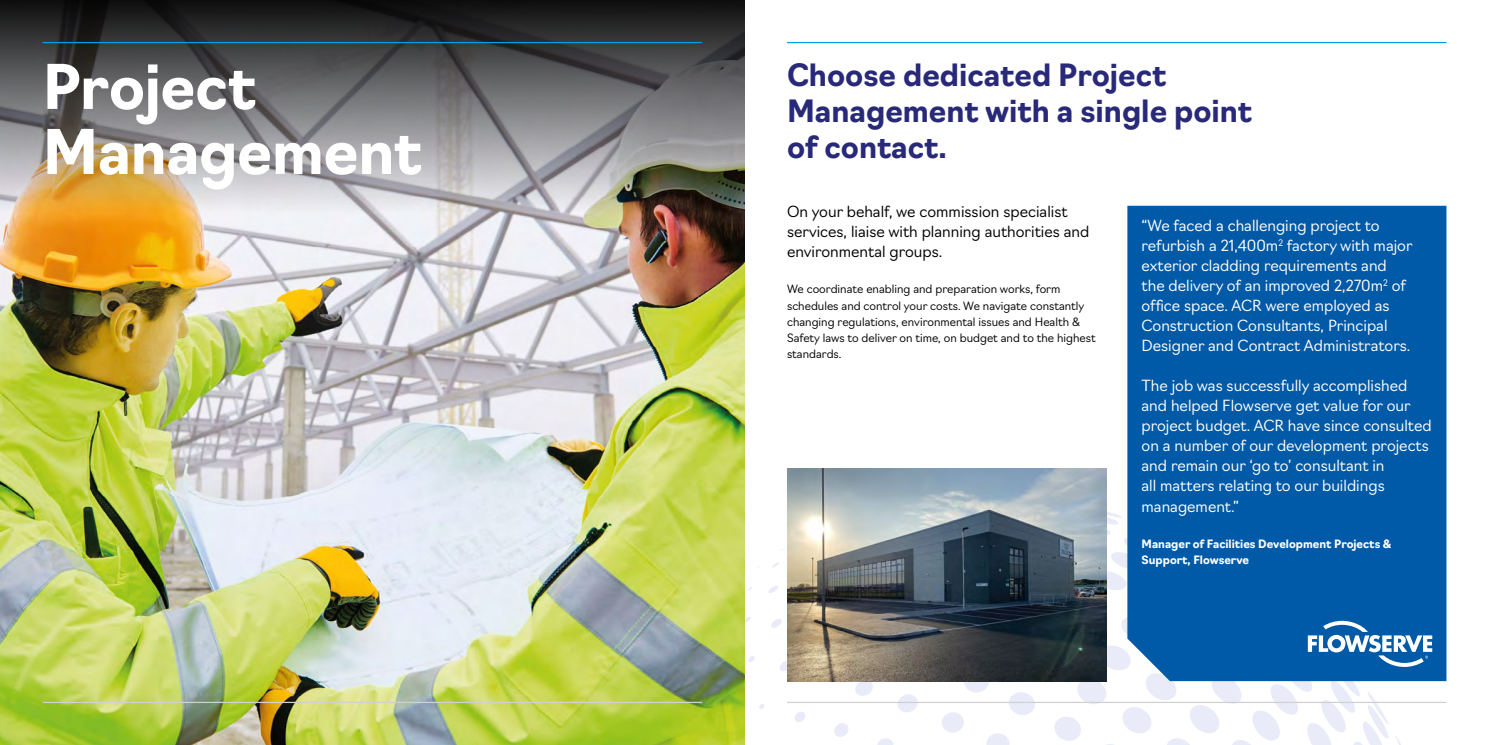
<style>
.page{position:relative;width:1489px;height:745px;background:#fff}
.page>*{position:absolute;margin:0;border:0;box-sizing:border-box;transform-origin:0 0}
.t1{font:700 60px/65px "Navigo";letter-spacing:-.01em;color:#fff}
.t2{font:700 30px/36px "Navigo";color:#292979}
.t3{font:300 15px/20px "Navigo";color:#fff}
.t4{font:300 15px/20px "Navigo";color:#000}
.t5{font:300 11.25px/16.2px "Navigo";color:#000}
.t6{font:700 11.25px/16.2px "Navigo";color:#fff}
</style>
<div class="page">
<svg style="left:744px;top:496px;width:703px;height:248px"></svg>
<img style="left:0;top:213px;width:744px;height:531px">
<svg style="left:0;top:0;width:744px;height:213px;background:#716e6a"></svg>
<div style="left:1127px;top:206px;width:319px;height:474px;background:#005aa7"></div>
<svg style="left:1307px;top:620px;width:124px;height:46px"></svg>
<img style="left:787px;top:468px;width:319px;height:212px">
<hr style="left:787px;top:701px;width:659px;height:1px;background:#d0d0d0">
<hr style="left:43px;top:701px;width:659px;height:1px;background:#d0d0d0">
<hr style="left:787px;top:42px;width:659px;height:1px;background:#009fe3">
<hr style="left:43px;top:42px;width:659px;height:1px;background:#009fe3">
<h1 class="t1" style="left:43px;top:50px;width:381px">Project<br>Management</h1>
<h2 class="t2" style="left:787px;top:55px;width:466px">Choose dedicated Project<br>Management with a single point of contact.</h2>
<p class="t3" style="left:1141px;top:214px;width:272px">“We faced a challenging project to refurbish a 21,400m<sup>2</sup> factory with major exterior cladding requirements and the delivery of an improved 2,270m<sup>2</sup> of office space. ACR were employed as Construction Consultants, Principal Designer and Contract Administrators.</p>
<p class="t3" style="left:1141px;top:374px;width:291px">The job was successfully accomplished and helped Flowserve get value for our project budget. ACR have since consulted on a number of our development projects and remain our ‘go to’ consultant in<br>all matters relating to our buildings management.”</p>
<p class="t6" style="left:1141px;top:534px;width:251px">Manager of Facilities Development Projects &amp;<br>Support, Flowserve</p>
<p class="t4" style="left:787px;top:200px;width:304px">On your behalf, we commission specialist services, liaise with planning authorities and environmental groups.</p>
<p class="t5" style="left:787px;top:280px;width:310px">We coordinate enabling and preparation works, form schedules and control your costs. We navigate constantly changing regulations, environmental issues and Health &amp; Safety laws to deliver on time, on budget and to the highest standards.</p>
</div>
